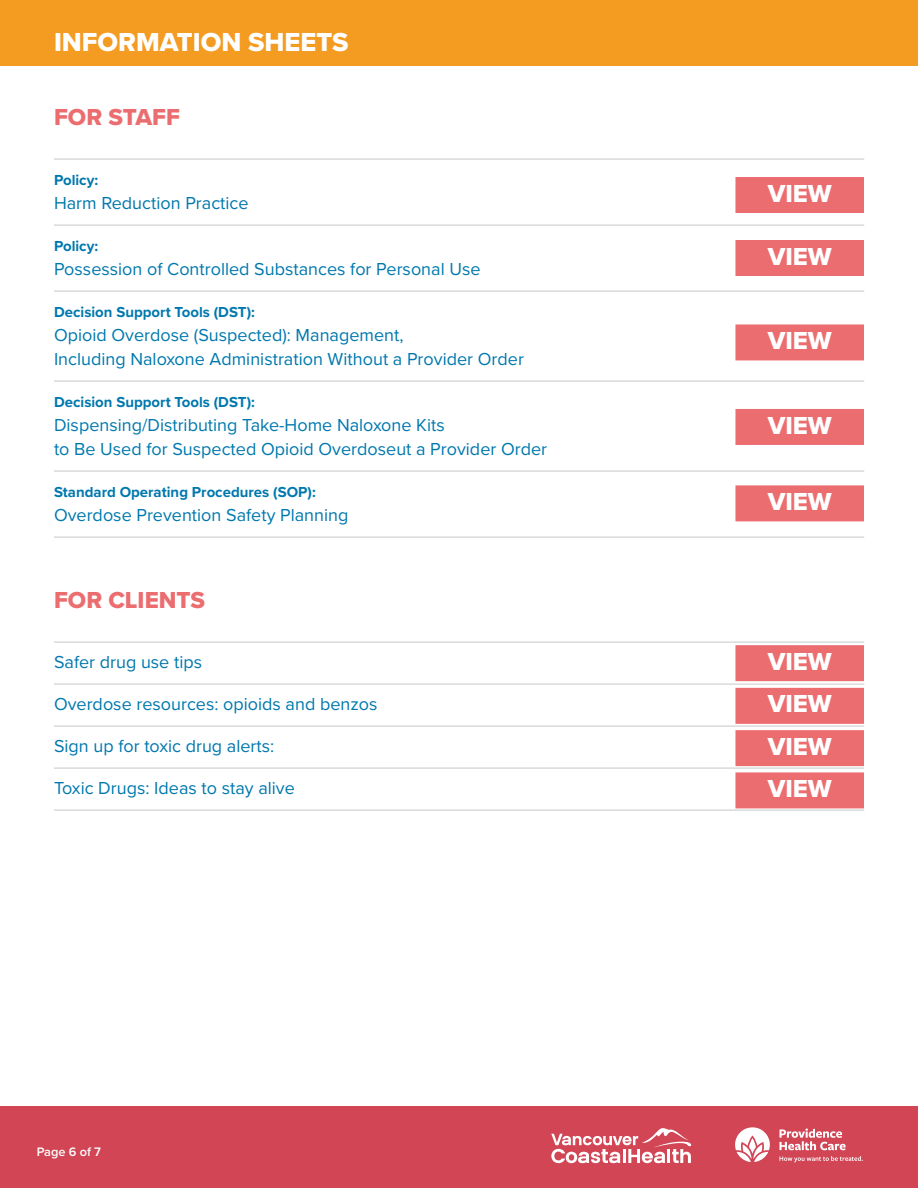
<style>
.page{position:relative;width:918px;height:1188px;background:#fff}
.page>*{position:absolute;margin:0;border:0;box-sizing:border-box;transform-origin:0 0}
.t1{font:27px "Proxima Nova Extrabld";color:#fff}
.t2{font:25.5px "Proxima Nova Extrabld";color:#fff}
.t3{font:24px "Proxima Nova Extrabld";color:#eb6d6f}
.checklist_entry_L{font:18px/24px "Proxima Nova";color:#0078ae}
.checklist_entry_L-2{font:700 15px "Proxima Nova";color:#0078ae}
.t4{font:600 12.75px "Proxima Nova";color:#fff}
</style>
<div class="page">
<hr style="left:54px;top:159px;width:810px;height:1px;background:#cdcecd">
<hr style="left:54px;top:225px;width:810px;height:1px;background:#cdcecd">
<hr style="left:54px;top:291px;width:810px;height:1px;background:#cdcecd">
<hr style="left:54px;top:381px;width:810px;height:1px;background:#cdcecd">
<hr style="left:54px;top:471px;width:810px;height:1px;background:#cdcecd">
<hr style="left:54px;top:537px;width:810px;height:1px;background:#cdcecd">
<hr style="left:54px;top:642px;width:810px;height:1px;background:#cdcecd">
<hr style="left:54px;top:684px;width:810px;height:1px;background:#cdcecd">
<hr style="left:54px;top:726px;width:810px;height:1px;background:#cdcecd">
<hr style="left:54px;top:768px;width:810px;height:1px;background:#cdcecd">
<hr style="left:54px;top:810px;width:810px;height:1px;background:#cdcecd">
<div style="left:736px;top:178px;width:127px;height:34px;background:#eb6d6f"></div>
<div style="left:735px;top:177px;width:129px;height:36px;border:2px solid #eb6d6f"></div>
<div style="left:736px;top:325px;width:127px;height:35px;background:#eb6d6f"></div>
<div style="left:735px;top:324px;width:129px;height:36px;border:2px solid #eb6d6f"></div>
<div style="left:736px;top:241px;width:127px;height:34px;background:#eb6d6f"></div>
<div style="left:735px;top:240px;width:129px;height:36px;border:2px solid #eb6d6f"></div>
<div style="left:736px;top:410px;width:127px;height:34px;background:#eb6d6f"></div>
<div style="left:735px;top:409px;width:129px;height:36px;border:2px solid #eb6d6f"></div>
<div style="left:736px;top:486px;width:127px;height:35px;background:#eb6d6f"></div>
<div style="left:735px;top:485px;width:129px;height:36px;border:2px solid #eb6d6f"></div>
<div style="left:736px;top:646px;width:127px;height:34px;background:#eb6d6f"></div>
<div style="left:735px;top:645px;width:129px;height:36px;border:2px solid #eb6d6f"></div>
<div style="left:736px;top:689px;width:127px;height:34px;background:#eb6d6f"></div>
<div style="left:735px;top:688px;width:129px;height:36px;border:2px solid #eb6d6f"></div>
<div style="left:736px;top:731px;width:127px;height:34px;background:#eb6d6f"></div>
<div style="left:735px;top:730px;width:129px;height:36px;border:2px solid #eb6d6f"></div>
<div style="left:736px;top:773px;width:127px;height:35px;background:#eb6d6f"></div>
<div style="left:735px;top:772px;width:129px;height:36px;border:2px solid #eb6d6f"></div>
<div style="left:0;top:1106px;width:918px;height:82px;background:#d14555"></div>
<div style="left:0;top:0;width:918px;height:65px;background:#f49b22"></div>
<svg style="left:779px;top:1156px;width:84px;height:6px"></svg>
<svg style="left:780px;top:1129px;width:66px;height:21px"></svg>
<svg style="left:735px;top:1127px;width:35px;height:35px"></svg>
<svg style="left:551px;top:1128px;width:140px;height:35px"></svg>
<p class="t1" style="left:54px;top:22px;width:296px">INFORMATION SHEETS</p>
<p class="t3" style="left:54px;top:99px;width:128px">FOR STAFF</p>
<p class="checklist_entry_L-2" style="left:54px;top:169px;width:46px">Policy:</p>
<p class="checklist_entry_L" style="left:54px;top:190px;width:196px">Harm Reduction Practice</p>
<p class="checklist_entry_L-2" style="left:54px;top:235px;width:46px">Policy:</p>
<p class="checklist_entry_L" style="left:54px;top:256px;width:428px">Possession of Controlled Substances for Personal Use</p>
<p class="checklist_entry_L-2" style="left:54px;top:301px;width:202px">Decision Support Tools (DST):</p>
<p class="checklist_entry_L" style="left:54px;top:322px;width:471px">Opioid Overdose (Suspected): Management,<br>Including Naloxone Administration Without a Provider Order</p>
<p class="checklist_entry_L-2" style="left:54px;top:391px;width:202px">Decision Support Tools (DST):</p>
<p class="checklist_entry_L" style="left:54px;top:412px;width:495px">Dispensing/Distributing Take-Home Naloxone Kits<br>to Be Used for Suspected Opioid Overdoseut a Provider Order</p>
<p class="checklist_entry_L-2" style="left:54px;top:481px;width:263px">Standard Operating Procedures (SOP):</p>
<p class="checklist_entry_L" style="left:54px;top:502px;width:296px">Overdose Prevention Safety Planning</p>
<p class="t3" style="left:54px;top:582px;width:153px">FOR CLIENTS</p>
<p class="checklist_entry_L" style="left:54px;top:649px;width:150px">Safer drug use tips</p>
<p class="checklist_entry_L" style="left:54px;top:691px;width:325px">Overdose resources: opioids and benzos</p>
<p class="checklist_entry_L" style="left:54px;top:733px;width:222px">Sign up for toxic drug alerts:</p>
<p class="checklist_entry_L" style="left:54px;top:775px;width:242px">Toxic Drugs: Ideas to stay alive</p>
<p class="t4" style="left:37px;top:1142px;width:66px">Page 6 of 7</p>
<p class="t2" style="left:768px;top:174px;width:66px">VIEW</p>
<p class="t2" style="left:768px;top:237px;width:66px">VIEW</p>
<p class="t2" style="left:768px;top:322px;width:66px">VIEW</p>
<p class="t2" style="left:768px;top:406px;width:66px">VIEW</p>
<p class="t2" style="left:768px;top:483px;width:66px">VIEW</p>
<p class="t2" style="left:768px;top:642px;width:66px">VIEW</p>
<p class="t2" style="left:768px;top:685px;width:66px">VIEW</p>
<p class="t2" style="left:768px;top:727px;width:66px">VIEW</p>
<p class="t2" style="left:768px;top:770px;width:66px">VIEW</p>
</div>
